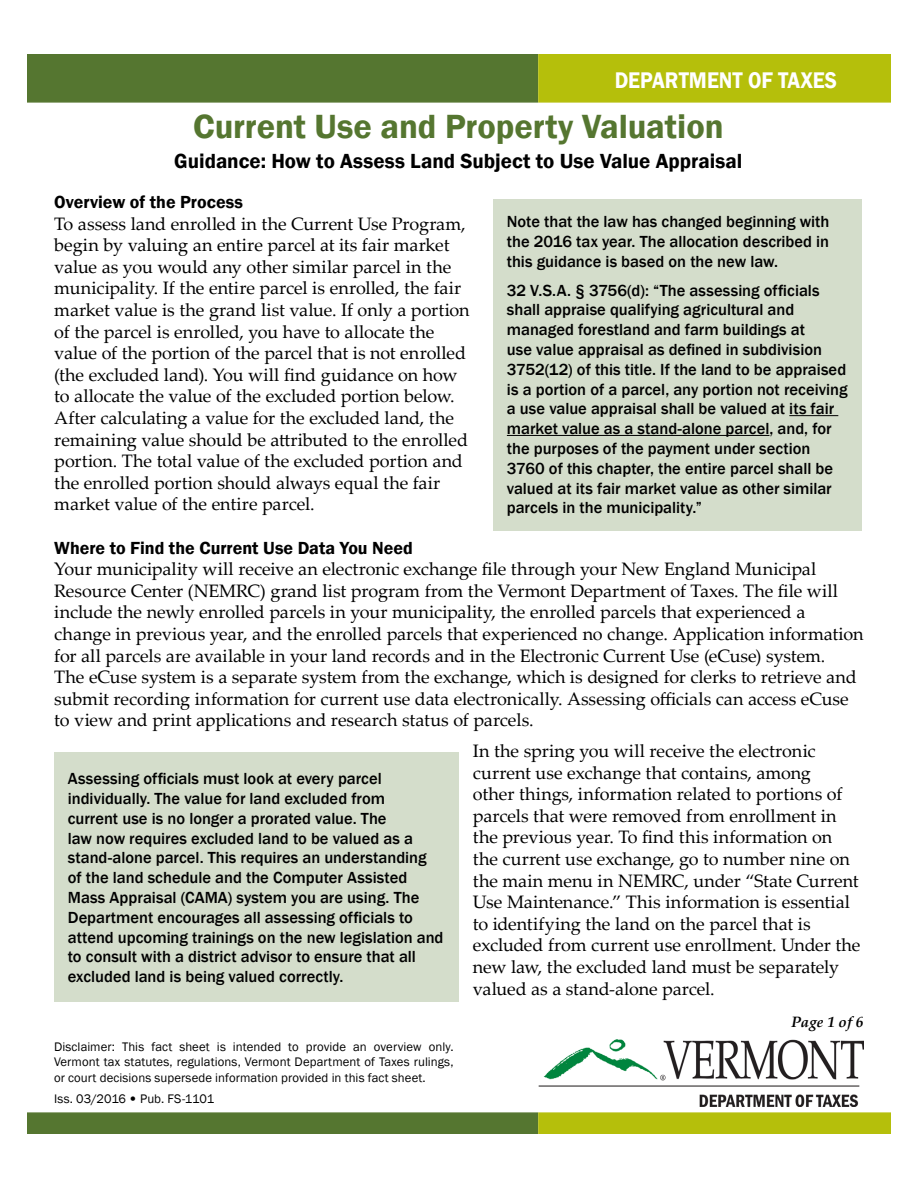
<style>
.page{position:relative;width:918px;height:1188px;background:#fff}
.page>*{position:absolute;margin:0;border:0;box-sizing:border-box;transform-origin:0 0}
.t1{font:600 34.5px "Franklin Gothic";letter-spacing:-.005em;color:#557630}
.t2{font:600 23.25px "Franklin Gothic";color:#fff;scale:.9 1}
.t3{font:600 21px "Franklin Gothic";color:#000}
.t4{font:18px/21.6px "Palatino Linotype";letter-spacing:-.005em;color:#000}
.t5{font:600 18px "Franklin Gothic";color:#000}
.t6{font:500 16.5px/19.8px "Franklin Gothic";color:#000}
.t7{font:italic 700 15px "Palatino Linotype";letter-spacing:.005em;color:#000}
.t8{font:12.75px/15.3px "Franklin Gothic";letter-spacing:.005em;color:#000;text-align:justify}
.s1{font-family:"Palatino Linotype"}
</style>
<div class="page">
<div style="left:27px;top:54px;width:511px;height:49px;background:#557630;border:2px solid #557630"></div>
<div style="left:538px;top:54px;width:353px;height:49px;background:#b5bf0b;border:2px solid #b5bf0b"></div>
<div style="left:27px;top:1112px;width:511px;height:22px;background:#557630;border:2px solid #557630"></div>
<div style="left:538px;top:1112px;width:353px;height:22px;background:#b5bf0b;border:2px solid #b5bf0b"></div>
<img style="left:538px;top:1039px;width:326px;height:67px">
<div style="left:493px;top:199px;width:369px;height:331px;background:#d4ddcb"></div>
<hr style="left:789px;top:415px;width:49px;height:1px;background:#000">
<hr style="left:507px;top:435px;width:262px;height:1px;background:#000">
<div style="left:54px;top:753px;width:405px;height:249px;background:#d4ddcb"></div>
<p class="t2" style="left:615px;top:66px;width:249px">DEPARTMENT OF TAXES</p>
<h1 class="t1" style="left:193px;top:105px;width:532px">Current Use and Property Valuation</h1>
<p class="t3" style="left:174px;top:148px;width:570px">Guidance: How to Assess Land Subject to Use Value Appraisal</p>
<p class="t5" style="left:54px;top:191px;width:190px">Overview of the Process</p>
<p class="t4" style="left:54px;top:212px;width:417px">To assess land enrolled in the Current Use Program, begin by valuing an entire parcel at its fair market value as you would any other similar parcel in the municipality. If the entire parcel is enrolled, the fair market value is the grand list value. If only a portion of the parcel is enrolled, you have to allocate the value of the portion of the parcel that is not enrolled (the excluded land). You will find guidance on how to allocate the value of the excluded portion below.<br>After calculating a value for the excluded land, the remaining value should be attributed to the enrolled portion. The total value of the excluded portion and the enrolled portion should always equal the fair market value of the entire parcel.</p>
<p class="t5" style="left:54px;top:537px;width:360px">Where to Find the Current Use Data You Need</p>
<p class="t4" style="left:54px;top:558px;width:811px">Your municipality will receive an electronic exchange file through your New England Municipal Resource Center (NEMRC) grand list program from the Vermont Department of Taxes. The file will include the newly enrolled parcels in your municipality, the enrolled parcels that experienced a change in previous year, and the enrolled parcels that experienced no change. Application information for all parcels are available in your land records and in the Electronic Current Use (eCuse) system.<br>The eCuse system is a separate system from the exchange, which is designed for clerks to retrieve and submit recording information for current use data electronically. Assessing officials can access eCuse to view and print applications and research status of parcels.</p>
<p class="t4" style="left:473px;top:739px;width:389px">In the spring you will receive the electronic current use exchange that contains, among<br>other things, information related to portions of parcels that were removed from enrollment in the previous year. To find this information on the current use exchange, go to number nine on the main menu in NEMRC, under “State Current Use Maintenance.” This information is essential to identifying the land on the parcel that is excluded from current use enrollment. Under the new law, the excluded land must be separately valued as a stand-alone parcel.</p>
<p class="t6" style="left:507px;top:212px;width:324px;text-align:justify">Note that the law has changed beginning with the 2016 tax year. The allocation described in this guidance is based on the new law.</p>
<p class="t6" style="left:507px;top:280px;width:342px">32 V.S.A. § 3756(d): “The assessing officials shall appraise qualifying agricultural and managed forestland and farm buildings at<br>use value appraisal as defined in subdivision 3752(12) of this title. If the land to be appraised is a portion of a parcel, any portion not receiving a use value appraisal shall be valued at its fair market value as a stand-alone parcel, and, for the purposes of the payment under section 3760 of this chapter, the entire parcel shall be valued at its fair market value as other similar parcels in the municipality.”</p>
<p class="t6" style="left:68px;top:769px;width:377px">Assessing officials must look at every parcel individually. The value for land excluded from<br>current use is no longer a prorated value. The<br>law now requires excluded land to be valued as a stand-alone parcel. This requires an understanding of the land schedule and the Computer Assisted Mass Appraisal (CAMA) system you are using. The Department encourages all assessing officials to attend upcoming trainings on the new legislation and to consult with a district advisor to ensure that all excluded land is being valued correctly.</p>
<p class="t8" style="left:54px;top:1040px;width:401px">Disclaimer: This fact sheet is intended to provide an overview only.<br>Vermont tax statutes, regulations, Vermont Department of Taxes rulings, or court decisions supersede information provided in this fact sheet.</p>
<p class="t8" style="left:54px;top:1091px;width:162px">Iss. 03/2016 <span class="s1">•</span> Pub. FS-1101</p>
<p class="t7" style="left:791px;top:1011px;width:74px">Page 1 of 6</p>
</div>
